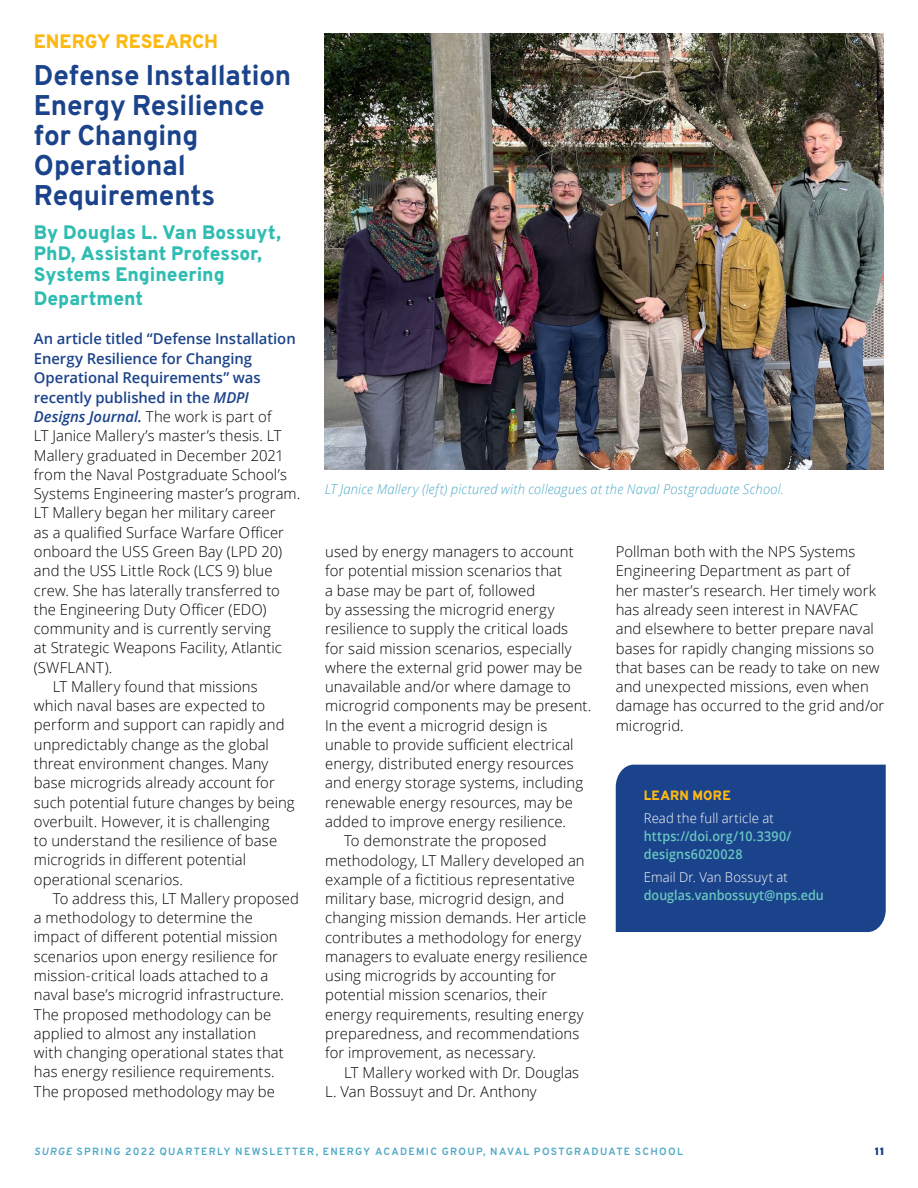
<style>
.page{position:relative;width:918px;height:1188px;background:#fff}
.page>*{position:absolute;margin:0;border:0;box-sizing:border-box;transform-origin:0 0}
.t1{font:800 28.5px/30px "Overpass";letter-spacing:-.005em;color:#1b438b}
.t2{font:800 19.5px/21px "Overpass";color:#2fbcb2}
.t3{font:800 19.5px "Overpass";letter-spacing:.005em;color:#fdb913}
.t4{font:300 15px/19.2px "Open Sans";letter-spacing:.005em;color:#000}
.t5{font:600 15px "Open Sans";letter-spacing:-.005em;color:#1b438b}
.t6{font:italic 600 15px "Open Sans";color:#1b438b}
.t7{font:italic 300 13.5px "Open Sans";letter-spacing:.015em;color:#4fa9c6;scale:.96 1}
.t8{font:600 13.5px/18px "Open Sans";letter-spacing:.01em;color:#69c7c0;scale:.93 1}
.t9{font:300 13.5px "Open Sans";letter-spacing:.01em;color:#fff}
.t10{font:800 13.5px "Overpass";letter-spacing:.015em;color:#fdb913}
.t11{font:700 10.5px "Overpass";letter-spacing:.125em;color:#4fa9c6}
.t12{font:800 10.5px "Overpass";color:#1b438b}
.s1{font-style:italic}
.s2{font-weight:300;font-style:normal;color:#000}
</style>
<div class="page">
<div style="left:616px;top:765px;width:270px;height:167px;background:#1b438b"></div>
<img style="left:325px;top:34px;width:559px;height:436px">
<h2 class="t3" style="left:34px;top:28px;width:186px">ENERGY RESEARCH</h2>
<h1 class="t1" style="left:34px;top:60px;width:259px">Defense Installation<br>Energy Resilience for Changing<br>Operational<br>Requirements</h1>
<h2 class="t2" style="left:34px;top:222px;width:249px">By Douglas L. Van Bossuyt,<br>PhD, Assistant Professor,<br>Systems Engineering</h2>
<h2 class="t2" style="left:34px;top:288px;width:111px">Department</h2>
<p class="t5" style="left:34px;top:328px;width:263px">An article titled “Defense Installation</p>
<p class="t5" style="left:34px;top:348px;width:220px">Energy Resilience for Changing</p>
<p class="t5" style="left:34px;top:367px;width:228px">Operational Requirements” was</p>
<p class="t5" style="left:34px;top:387px;width:217px">recently published in the <span class="s1">MDPI</span></p>
<p class="t6" style="left:34px;top:406px;width:239px">Designs Journal. <span class="s2">The work is part of</span></p>
<p class="t4" style="left:34px;top:426px;width:249px">LT Janice Mallery’s master’s thesis. LT</p>
<p class="t4" style="left:34px;top:445px;width:252px">Mallery graduated in December 2021</p>
<p class="t4" style="left:34px;top:464px;width:255px">from the Naval Postgraduate School’s</p>
<p class="t4" style="left:34px;top:484px;width:268px">Systems Engineering master’s program.</p>
<p class="t4" style="left:34px;top:503px;width:243px">LT Mallery began her military career</p>
<p class="t4" style="left:34px;top:522px;width:252px">as a qualified Surface Warfare Officer</p>
<p class="t4" style="left:34px;top:542px;width:250px">onboard the USS Green Bay (LPD 20)</p>
<p class="t4" style="left:34px;top:561px;width:240px">and the USS Little Rock (LCS 9) blue</p>
<p class="t4" style="left:34px;top:580px;width:248px">crew. She has laterally transferred to</p>
<p class="t4" style="left:34px;top:599px;width:234px">the Engineering Duty Officer (EDO)</p>
<p class="t4" style="left:34px;top:619px;width:238px">community and is currently serving</p>
<p class="t4" style="left:34px;top:638px;width:250px">at Strategic Weapons Facility, Atlantic</p>
<p class="t4" style="left:34px;top:657px;width:80px">(SWFLANT).</p>
<p class="t4" style="left:53px;top:676px;width:206px">LT Mallery found that missions</p>
<p class="t4" style="left:34px;top:696px;width:233px">which naval bases are expected to</p>
<p class="t4" style="left:34px;top:715px;width:252px">perform and support can rapidly and</p>
<p class="t4" style="left:34px;top:734px;width:237px">unpredictably change as the global</p>
<p class="t4" style="left:34px;top:754px;width:236px">threat environment changes. Many</p>
<p class="t4" style="left:34px;top:773px;width:242px">base microgrids already account for</p>
<p class="t4" style="left:34px;top:792px;width:262px">such potential future changes by being</p>
<p class="t4" style="left:34px;top:811px;width:237px">overbuilt. However, it is challenging</p>
<p class="t4" style="left:34px;top:831px;width:245px">to understand the resilience of base</p>
<p class="t4" style="left:34px;top:850px;width:214px">microgrids in different potential</p>
<p class="t4" style="left:34px;top:869px;width:151px">operational scenarios.</p>
<p class="t4" style="left:53px;top:888px;width:248px">To address this, LT Mallery proposed</p>
<p class="t4" style="left:34px;top:908px;width:220px">a methodology to determine the</p>
<p class="t4" style="left:34px;top:927px;width:245px">impact of different potential mission</p>
<p class="t4" style="left:34px;top:946px;width:246px">scenarios upon energy resilience for</p>
<p class="t4" style="left:34px;top:966px;width:236px">mission-critical loads attached to a</p>
<p class="t4" style="left:34px;top:985px;width:252px">naval base’s microgrid infrastructure.</p>
<p class="t4" style="left:34px;top:1004px;width:239px">The proposed methodology can be</p>
<p class="t4" style="left:34px;top:1023px;width:224px">applied to almost any installation</p>
<p class="t4" style="left:34px;top:1043px;width:251px">with changing operational states that</p>
<p class="t4" style="left:34px;top:1062px;width:242px">has energy resilience requirements.</p>
<p class="t4" style="left:34px;top:1081px;width:243px">The proposed methodology may be</p>
<p class="t7" style="left:325px;top:479px;width:480px">LT Janice Mallery (left) pictured with colleagues at the Naval Postgraduate School.</p>
<p class="t4" style="left:325px;top:542px;width:250px">used by energy managers to account</p>
<p class="t4" style="left:325px;top:561px;width:239px">for potential mission scenarios that</p>
<p class="t4" style="left:325px;top:580px;width:212px">a base may be part of, followed</p>
<p class="t4" style="left:325px;top:600px;width:231px">by assessing the microgrid energy</p>
<p class="t4" style="left:325px;top:619px;width:245px">resilience to supply the critical loads</p>
<p class="t4" style="left:325px;top:638px;width:248px">for said mission scenarios, especially</p>
<p class="t4" style="left:325px;top:657px;width:259px">where the external grid power may be</p>
<p class="t4" style="left:325px;top:677px;width:247px">unavailable and/or where damage to</p>
<p class="t4" style="left:325px;top:696px;width:268px">microgrid components may be present.</p>
<p class="t4" style="left:325px;top:715px;width:224px">In the event a microgrid design is</p>
<p class="t4" style="left:325px;top:734px;width:250px">unable to provide sufficient electrical</p>
<p class="t4" style="left:325px;top:754px;width:250px">energy, distributed energy resources</p>
<p class="t4" style="left:325px;top:773px;width:259px">and energy storage systems, including</p>
<p class="t4" style="left:325px;top:792px;width:249px">renewable energy resources, may be</p>
<p class="t4" style="left:325px;top:812px;width:242px">added to improve energy resilience.</p>
<p class="t4" style="left:344px;top:831px;width:204px">To demonstrate the proposed</p>
<p class="t4" style="left:325px;top:850px;width:261px">methodology, LT Mallery developed an</p>
<p class="t4" style="left:325px;top:869px;width:251px">example of a fictitious representative</p>
<p class="t4" style="left:325px;top:889px;width:241px">military base, microgrid design, and</p>
<p class="t4" style="left:325px;top:908px;width:263px">changing mission demands. Her article</p>
<p class="t4" style="left:325px;top:927px;width:258px">contributes a methodology for energy</p>
<p class="t4" style="left:325px;top:946px;width:264px">managers to evaluate energy resilience</p>
<p class="t4" style="left:325px;top:966px;width:233px">using microgrids by accounting for</p>
<p class="t4" style="left:325px;top:985px;width:224px">potential mission scenarios, their</p>
<p class="t4" style="left:325px;top:1004px;width:260px">energy requirements, resulting energy</p>
<p class="t4" style="left:325px;top:1024px;width:256px">preparedness, and recommendations</p>
<p class="t4" style="left:325px;top:1043px;width:212px">for improvement, as necessary.</p>
<p class="t4" style="left:344px;top:1062px;width:237px">LT Mallery worked with Dr. Douglas</p>
<p class="t4" style="left:325px;top:1081px;width:213px">L. Van Bossuyt and Dr. Anthony</p>
<p class="t4" style="left:616px;top:542px;width:270px">Pollman both with the NPS Systems Engineering Department as part of<br>her master’s research. Her timely work has already seen interest in NAVFAC and elsewhere to better prepare naval bases for rapidly changing missions so that bases can be ready to take on new and unexpected missions, even when damage has occurred to the grid and/or microgrid.</p>
<p class="t10" style="left:644px;top:785px;width:88px">LEARN MORE</p>
<p class="t9" style="left:644px;top:808px;width:132px">Read the full article at</p>
<p class="t8" style="left:644px;top:826px;width:160px">https://doi.org/10.3390/ designs6020028</p>
<p class="t9" style="left:644px;top:867px;width:146px">Email Dr. Van Bossuyt at</p>
<p class="t8" style="left:644px;top:885px;width:195px">douglas.vanbossuyt@nps.edu</p>
<p class="t11" style="left:34px;top:1144px;width:650px"><span class="s1">SURGE</span> SPRING 2022 QUARTERLY NEWSLETTER, ENERGY ACADEMIC GROUP, NAVAL POSTGRADUATE SCHOOL</p>
<p class="t12" style="left:875px;top:1144px;width:11px">11</p>
</div>
